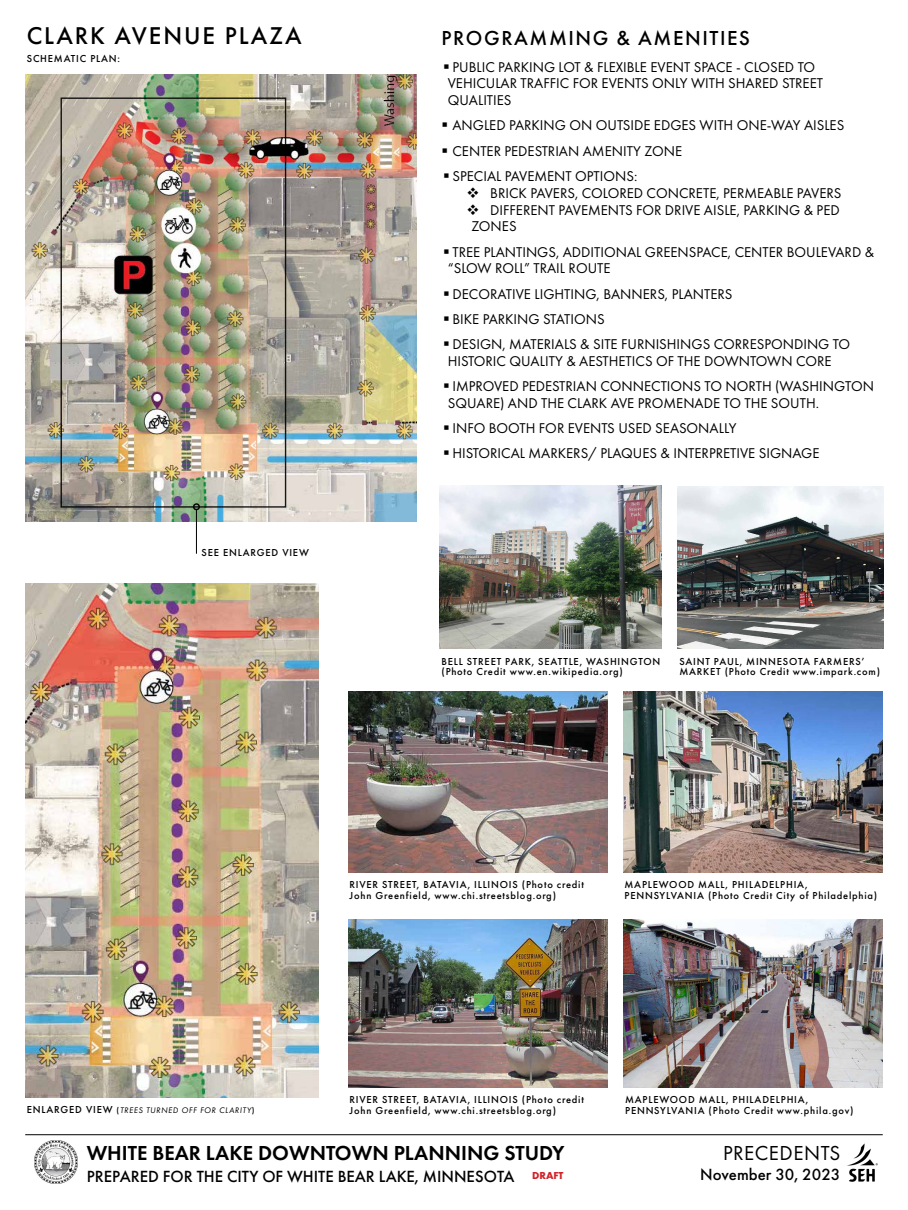
<style>
.page{position:relative;width:908px;height:1210px;background:#fff}
.page>*{position:absolute;margin:0;border:0;box-sizing:border-box;transform-origin:0 0}
.t1{font:500 25.2px "Futura PT";letter-spacing:.075em;color:#000}
.t2{font:600 21px "Futura PT";color:#000}
.t3{font:500 21px "Futura PT";letter-spacing:.075em;color:#000}
.t4{font:21px "Futura PT";letter-spacing:.025em;color:#000}
.t5{font:500 16.8px "Futura PT";color:#000}
.t6{font:14.7px/25.2px "Futura PT";color:#000}
.t7{font:500 10.5px/10.5px "Futura PT";letter-spacing:.075em;color:#000}
.t8{font:italic 8.4px "Futura PT";letter-spacing:.075em;color:#000}
.s1{font-weight:500;font-style:normal;font-size:10.5px}
.s2{font-weight:500;font-style:normal}
</style>
<div class="page">
<img style="left:847px;top:1143px;width:31px;height:39px">
<img style="left:35px;top:1140px;width:42px;height:43px">
<hr style="left:25px;top:1134px;width:857px;height:1px;background:#000">
<img style="left:25px;top:74px;width:391px;height:447px">
<img style="left:25px;top:583px;width:293px;height:514px">
<img style="left:348px;top:919px;width:259px;height:169px">
<img style="left:348px;top:691px;width:259px;height:181px">
<img style="left:677px;top:486px;width:206px;height:163px">
<img style="left:623px;top:919px;width:258px;height:169px">
<img style="left:623px;top:691px;width:259px;height:181px">
<img style="left:439px;top:486px;width:222px;height:163px">
<hr style="left:196px;top:509px;width:1px;height:45px;background:#000">
<div style="left:193px;top:503px;width:7px;height:7px;border:1px solid #000;border-radius:50%"></div>
<div style="left:60px;top:97px;width:226px;height:410px;border:1px solid #000"></div>
<h1 class="t1" style="left:27px;top:21px;width:276px">CLARK AVENUE PLAZA</h1>
<p class="t7" style="left:27px;top:53px;width:95px">SCHEMATIC PLAN:</p>
<p class="t7" style="left:201px;top:547px;width:109px">SEE ENLARGED VIEW</p>
<h2 class="t3" style="left:441px;top:25px;width:310px">PROGRAMMING &amp; AMENITIES</h2>
<p class="t6" style="left:447px;top:58px;width:377px;line-height:16.8px;text-indent:5px">PUBLIC PARKING LOT &amp; FLEXIBLE EVENT SPACE - CLOSED TO<br>VEHICULAR TRAFFIC FOR EVENTS ONLY WITH SHARED STREET<br>QUALITIES</p>
<p class="t6" style="left:452px;top:113px;width:393px">ANGLED PARKING ON OUTSIDE EDGES WITH ONE-WAY AISLES<br>CENTER PEDESTRIAN AMENITY ZONE<br>SPECIAL PAVEMENT OPTIONS:</p>
<p class="t6" style="left:490px;top:180px;width:352px">BRICK PAVERS, COLORED CONCRETE, PERMEABLE PAVERS</p>
<p class="t6" style="left:490px;top:197px;width:351px">DIFFERENT PAVEMENTS FOR DRIVE AISLE, PARKING &amp; PED</p>
<p class="t6" style="left:471px;top:214px;width:47px">ZONES</p>
<p class="t6" style="left:447px;top:243px;width:427px;line-height:16.8px;text-indent:5px">TREE PLANTINGS, ADDITIONAL GREENSPACE, CENTER BOULEVARD &amp; “SLOW ROLL” TRAIL ROUTE</p>
<p class="t6" style="left:452px;top:281px;width:399px">DECORATIVE LIGHTING, BANNERS, PLANTERS<br>BIKE PARKING STATIONS<br>DESIGN, MATERIALS &amp; SITE FURNISHINGS CORRESPONDING TO</p>
<p class="t6" style="left:452px;top:348px;width:423px;text-indent:-5px">HISTORIC QUALITY &amp; AESTHETICS OF THE DOWNTOWN CORE<br>IMPROVED PEDESTRIAN CONNECTIONS TO NORTH (WASHINGTON</p>
<p class="t6" style="left:452px;top:390px;width:368px;text-indent:-5px">SQUARE) AND THE CLARK AVE PROMENADE TO THE SOUTH.<br>INFO BOOTH FOR EVENTS USED SEASONALLY<br>HISTORICAL MARKERS/ PLAQUES &amp; INTERPRETIVE SIGNAGE</p>
<p class="t7" style="left:441px;top:656px;width:220px">BELL STREET PARK, SEATTLE, WASHINGTON (Photo Credit www.en.wikipedia.org)</p>
<p class="t7" style="left:679px;top:656px;width:202px">SAINT PAUL, MINNESOTA FARMERS’<br>MARKET (Photo Credit www.impark.com)</p>
<p class="t7" style="left:349px;top:879px;width:236px">RIVER STREET, BATAVIA, ILLINOIS (Photo credit<br>John Greenfield, www.chi.streetsblog.org)</p>
<p class="t7" style="left:624px;top:879px;width:254px">MAPLEWOOD MALL, PHILADELPHIA,<br>PENNSYLVANIA (Photo Credit City of Philadelphia)</p>
<p class="t7" style="left:625px;top:1094px;width:230px">MAPLEWOOD MALL, PHILADELPHIA,<br>PENNSYLVANIA (Photo Credit www.phila.gov)</p>
<h2 class="t4" style="left:722px;top:1140px;width:119px">PRECEDENTS</h2>
<p class="t7" style="left:349px;top:1094px;width:236px">RIVER STREET, BATAVIA, ILLINOIS (Photo credit<br>John Greenfield, www.chi.streetsblog.org)</p>
<p class="t8" style="left:27px;top:1105px;width:229px"><span class="s1">ENLARGED VIEW</span> <span class="s2">(</span>TREES TURNED OFF FOR CLARITY<span class="s2">)</span></p>
<h2 class="t2" style="left:87px;top:1139px;width:479px">WHITE BEAR LAKE DOWNTOWN PLANNING STUDY</h2>
<p class="t5" style="left:87px;top:1166px;width:478px">PREPARED FOR THE CITY OF WHITE BEAR LAKE, MINNESOTA <sup>DRAFT</sup></p>
<p class="t5" style="left:700px;top:1164px;width:142px">November 30, 2023</p>
</div>
